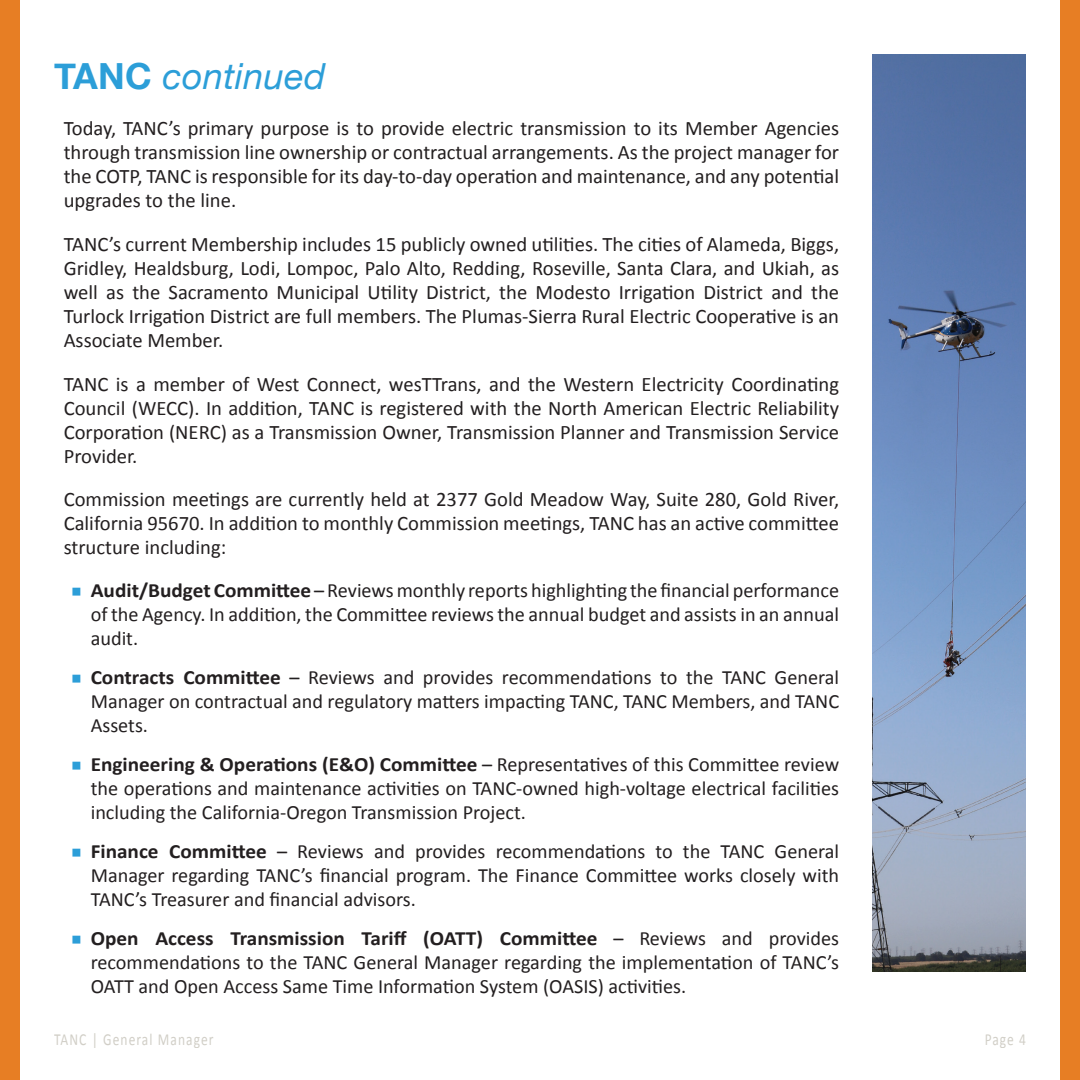
<style>
.page{position:relative;width:1080px;height:1080px;background:#fff}
.page>*{position:absolute;margin:0;border:0;box-sizing:border-box;transform-origin:0 0}
.t1{font:italic 36px "Helvetica Neue";letter-spacing:.01em;color:#2c9ed8}
.t2{font:20.7px/24px "Calibri";color:#231f20;text-align:justify}
.t3{font:20.25px/24px "Calibri";color:#231f20;text-align:justify}
.t4{font:16.8px "Calibri";letter-spacing:.08em;color:#b8b4a8;scale:.8 1}
.s1{font-weight:700;font-style:normal}
.s2{font-family:"Montserrat";font-weight:300;color:#2c9ed8}
.s3{font-weight:700}
</style>
<div class="page">
<img style="left:873px;top:54px;width:153px;height:918px">
<div style="left:0;top:0;width:19px;height:1080px;background:#e77e24"></div>
<div style="left:1061px;top:0;width:19px;height:1080px;background:#e77e24"></div>
<h1 class="t1" style="left:54px;top:50px;width:273px"><span class="s1">TANC</span> continued</h1>
<p class="t2" style="left:64px;top:116px;width:777px">Today, TANC’s primary purpose is to provide electric transmission to its Member Agencies through transmission line ownership or contractual arrangements. As the project manager for the COTP, TANC is responsible for its day-to-day operation and maintenance, and any potential upgrades to the line.</p>
<p class="t2" style="left:64px;top:232px;width:777px">TANC’s current Membership includes 15 publicly owned utilities. The cities of Alameda, Biggs, Gridley, Healdsburg, Lodi, Lompoc, Palo Alto, Redding, Roseville, Santa Clara, and Ukiah, as well as the Sacramento Municipal Utility District, the Modesto Irrigation District and the Turlock Irrigation District are full members. The Plumas-Sierra Rural Electric Cooperative is an Associate Member.</p>
<p class="t2" style="left:64px;top:371px;width:777px">TANC is a member of West Connect, wesTTrans, and the Western Electricity Coordinating Council (WECC). In addition, TANC is registered with the North American Electric Reliability Corporation (NERC) as a Transmission Owner, Transmission Planner and Transmission Service Provider.</p>
<p class="t2" style="left:64px;top:487px;width:777px">Commission meetings are currently held at 2377 Gold Meadow Way, Suite 280, Gold River, California 95670. In addition to monthly Commission meetings, TANC has an active committee structure including:</p>
<p class="t3" style="left:91px;top:578px;width:750px;text-indent:-20px"><span class="s2">■</span> <span class="s3">Audit/Budget Committee</span> – Reviews monthly reports highlighting the financial performance of the Agency. In addition, the Committee reviews the annual budget and assists in an annual audit.</p>
<p class="t3" style="left:91px;top:665px;width:750px;text-indent:-20px"><span class="s2">■</span> <span class="s3">Contracts Committee</span> – Reviews and provides recommendations to the TANC General Manager on contractual and regulatory matters impacting TANC, TANC Members, and TANC Assets.</p>
<p class="t3" style="left:91px;top:752px;width:750px;text-indent:-20px"><span class="s2">■</span> <span class="s3">Engineering &amp; Operations (E&amp;O) Committee</span> – Representatives of this Committee review the operations and maintenance activities on TANC-owned high-voltage electrical facilities including the California-Oregon Transmission Project.</p>
<p class="t3" style="left:91px;top:839px;width:750px;text-indent:-20px"><span class="s2">■</span> <span class="s3">Finance Committee</span> – Reviews and provides recommendations to the TANC General Manager regarding TANC’s financial program. The Finance Committee works closely with TANC’s Treasurer and financial advisors.</p>
<p class="t3" style="left:91px;top:926px;width:750px;text-indent:-20px"><span class="s2">■</span> <span class="s3">Open Access Transmission Tariff (OATT) Committee</span> – Reviews and provides recommendations to the TANC General Manager regarding the implementation of TANC’s OATT and Open Access Same Time Information System (OASIS) activities.</p>
<p class="t4" style="left:54px;top:1027px;width:201px">TANC | General Manager</p>
<p class="t4" style="left:985px;top:1027px;width:53px">Page 4</p>
</div>
